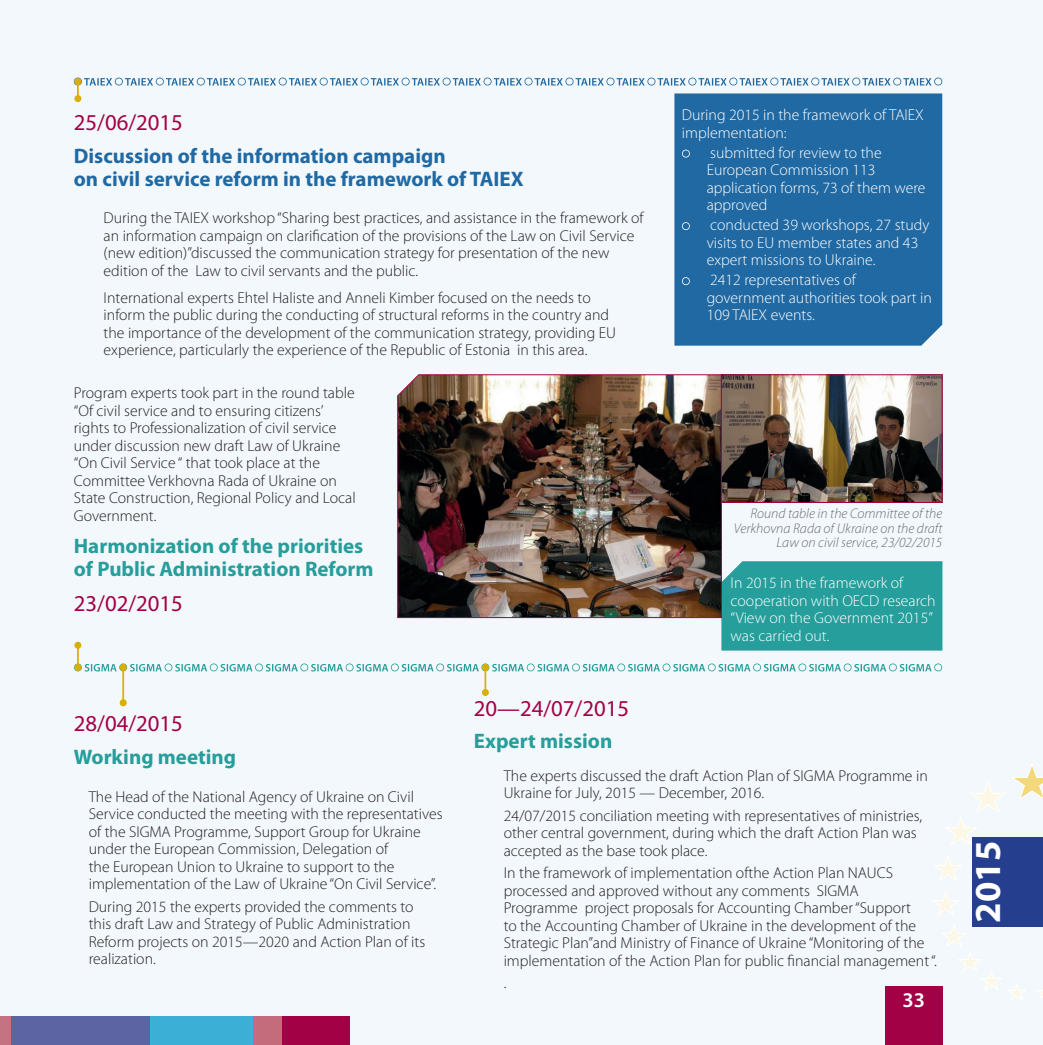
<style>
.page{position:relative;width:1043px;height:1045px;background:#fff}
.page>*{position:absolute;margin:0;border:0;box-sizing:border-box;transform-origin:0 0}
.t1{font:700 36.75px "Myriad Pro";color:#fff}
.t2{font:22.75px "Myriad Pro";color:#a30146}
.t3{font:700 21px/22.8px "Myriad Pro";color:#269e9b}
.t4{font:700 21px/22.8px "Myriad Pro";color:#2069a3}
.t5{font:600 21px "Myriad Pro";color:#fff}
.t6{font:300 15.75px/17.5px "Myriad Pro";color:#231f20}
.t7{font:300 15.75px/17.5px "Myriad Pro";color:#fff}
.t8{font:italic 300 14px/14.5px "Myriad Pro";color:#6c6d70;text-align:right}
</style>
<div class="page">
<div style="left:0;top:0;width:1042px;height:1044px;background:#f3f8fc"></div>
<div style="left:972px;top:837px;width:70px;height:89px;background:#253f8e"></div>
<div style="left:885px;top:985px;width:57px;height:59px;background:#a30146"></div>
<div style="left:721px;top:561px;width:221px;height:89px;background:#269e9b"></div>
<svg style="left:74px;top:78px;width:868px;height:21px"></svg>
<div style="left:74px;top:95px;width:7px;height:7px;background:#d9af06;border-radius:50%"></div>
<div style="left:74px;top:78px;width:7px;height:7px;background:#d9af06;border-radius:50%"></div>
<div style="left:674px;top:93px;width:268px;height:252px;background:#2069a3"></div>
<svg style="left:682px;top:150px;width:7px;height:7px"></svg>
<svg style="left:682px;top:222px;width:7px;height:8px"></svg>
<svg style="left:682px;top:277px;width:7px;height:8px"></svg>
<svg style="left:74px;top:663px;width:868px;height:8px"></svg>
<hr style="left:484px;top:667px;width:2px;height:25px;background:#d9af06">
<div style="left:482px;top:663px;width:7px;height:7px;background:#d9af06;border-radius:50%"></div>
<svg style="left:482px;top:688px;width:7px;height:7px"></svg>
<hr style="left:77px;top:645px;width:2px;height:22px;background:#d9af06">
<svg style="left:74px;top:663px;width:7px;height:7px"></svg>
<div style="left:74px;top:641px;width:7px;height:7px;background:#d9af06;border-radius:50%"></div>
<hr style="left:122px;top:667px;width:2px;height:35px;background:#d9af06">
<div style="left:120px;top:699px;width:7px;height:7px;background:#d9af06;border-radius:50%"></div>
<div style="left:120px;top:663px;width:7px;height:7px;background:#d9af06;border-radius:50%"></div>
<img style="left:397px;top:374px;width:325px;height:244px">
<img style="left:723px;top:376px;width:217px;height:125px">
<div style="left:721px;top:374px;width:221px;height:129px;border:1px solid #a30146"></div>
<div style="left:150px;top:1015px;width:147px;height:29px;background:#3cafd6"></div>
<div style="left:6px;top:1015px;width:144px;height:29px;background:#5c64a4"></div>
<div style="left:253px;top:1015px;width:29px;height:29px;background:#c56c7c"></div>
<div style="left:0;top:1015px;width:11px;height:29px;background:#c37382"></div>
<div style="left:282px;top:1015px;width:68px;height:29px;background:#a30146"></div>
<svg style="left:1037px;top:990px;width:5px;height:8px"></svg>
<svg style="left:940px;top:926px;width:87px;height:74px"></svg>
<svg style="left:933px;top:892px;width:26px;height:23px"></svg>
<svg style="left:934px;top:856px;width:29px;height:25px"></svg>
<svg style="left:945px;top:765px;width:97px;height:80px"></svg>
<h2 class="t2" style="left:74px;top:108px;width:110px">25/06/2015</h2>
<h3 class="t4" style="left:74px;top:144px;width:451px">Discussion of the information campaign<br>on civil service reform in the framework of TAIEX</h3>
<p class="t6" style="left:104px;top:209px;width:541px">During the TAIEX workshop “Sharing best practices, and assistance in the framework of an information campaign on clarification of the provisions of the Law on Civil Service (new edition)”discussed the communication strategy for presentation of the new edition of the Law to civil servants and the public.</p>
<p class="t6" style="left:104px;top:289px;width:514px">International experts Ehtel Haliste and Anneli Kimber focused on the needs to inform the public during the conducting of structural reforms in the country and the importance of the development of the communication strategy, providing EU experience, particularly the experience of the Republic of Estonia in this area.</p>
<p class="t6" style="left:74px;top:384px;width:283px">Program experts took part in the round table “Оf civil service and to ensuring citizens’ rights to Professionalization of civil service under discussion new draft Law of Ukraine “On Civil Service “ that took place at the Committee Verkhovna Rada of Ukraine on State Construction, Regional Policy and Local Government.</p>
<h3 class="t3" style="left:74px;top:534px;width:301px">Harmonization of the priorities of Public Administration Reform</h3>
<h2 class="t2" style="left:74px;top:588px;width:110px">23/02/2015</h2>
<p class="t7" style="left:682px;top:106px;width:243px">During 2015 in the framework of TAIEX implementation:</p>
<p class="t7" style="left:706px;top:144px;width:220px">submitted for review to the<br>European Commission 113 application forms, 73 of them were approved</p>
<p class="t7" style="left:706px;top:216px;width:224px">conducted 39 workshops, 27 study visits to EU member states and 43 expert missions to Ukraine.</p>
<p class="t7" style="left:706px;top:271px;width:226px">2412 representatives of government authorities took part in<br>109 TAIEX events.</p>
<p class="t8" style="left:733px;top:506px;width:210px">Round table in the Committee of the<br>Verkhovna Rada of Ukraine on the draft<br>Law оn civil service, 23/02/2015</p>
<p class="t7" style="left:730px;top:574px;width:206px">In 2015 in the framework of cooperation with OECD research “View on the Government 2015” was carried out.</p>
<h2 class="t2" style="left:74px;top:709px;width:110px">28/04/2015</h2>
<h3 class="t3" style="left:74px;top:744px;width:164px">Working meeting</h3>
<p class="t6" style="left:89px;top:787px;width:355px">The Head of the National Agency of Ukraine on Civil Service conducted the meeting with the representatives of the SIGMA Programme, Support Group for Ukraine under the European Commission, Delegation of<br>the European Union to Ukraine to support to the implementation of the Law of Ukraine “On Civil Service”.</p>
<p class="t6" style="left:89px;top:897px;width:338px">During 2015 the experts provided the comments to this draft Law and Strategy of Public Administration Reform projects on 2015—2020 and Action Plan of its realization.</p>
<h2 class="t2" style="left:474px;top:694px;width:157px">20—24/07/2015</h2>
<h3 class="t3" style="left:474px;top:729px;width:140px">Expert mission</h3>
<p class="t6" style="left:503px;top:767px;width:425px">The experts discussed the draft Action Plan of SIGMA Programme in<br>Ukraine for July, 2015 — December, 2016.</p>
<p class="t6" style="left:503px;top:806px;width:420px">24/07/2015 conciliation meeting with representatives of ministries, other central government, during which the draft Action Plan was accepted as the base took place.</p>
<p class="t6" style="left:503px;top:864px;width:435px">In the framework of implementation ofthe Action Plan NAUCS processed and approved without any comments SIGMA<br>Programme project proposals for Accounting Chamber “Support<br>to the Accounting Chamber of Ukraine in the development of the Strategic Plan”and Ministry of Finance of Ukraine “Monitoring of the implementation of the Action Plan for public financial management “.</p>
<p class="t6" style="left:503px;top:974px;width:4px">.</p>
<h3 class="t5" style="left:902px;top:986px;width:24px">33</h3>
<h1 class="t1" style="left:963px;top:922px;width:83px;rotate:-90deg">2015</h1>
</div>
